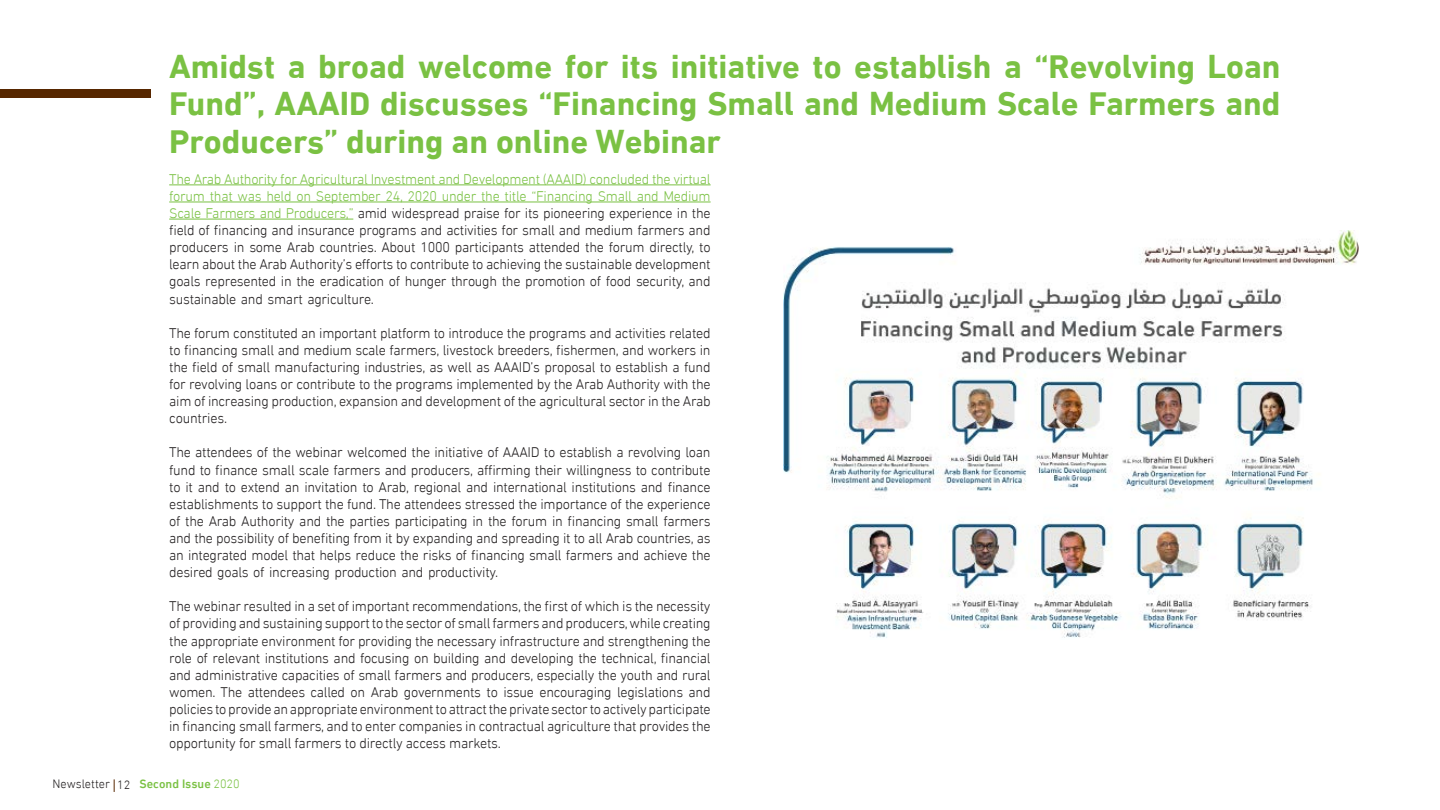
<style>
.page{position:relative;width:1440px;height:810px;background:#fff}
.page>*{position:absolute;margin:0;border:0;box-sizing:border-box;transform-origin:0 0}
.t1{font:700 33.75px/37.5px "DIN Next LTW23";color:#7ac143;text-align:justify}
.t2{font:300 14.25px/17.1px "DIN Next LTW23";letter-spacing:-.02em;color:#221f20;text-align:justify}
.t3{font:300 12.38px "DIN Next LTW23";color:#221f20}
.s1{color:#7ac143}
.s2{font-weight:500;color:#7ac143}
</style>
<div class="page">
<svg style="left:114px;top:779px;width:1px;height:13px"></svg>
<div style="left:0;top:89px;width:151px;height:9px;background:#572700"></div>
<hr style="left:169px;top:185px;width:542px;height:1px;background:#7ac143">
<hr style="left:169px;top:202px;width:542px;height:1px;background:#7ac143">
<hr style="left:169px;top:219px;width:184px;height:1px;background:#7ac143">
<img style="left:783px;top:230px;width:576px;height:408px">
<h1 class="t1" style="left:169px;top:47px;width:1113px">Amidst a broad welcome for its initiative to establish a “Revolving Loan Fund”, AAAID discusses “Financing Small and Medium Scale Farmers and Producers” during an online Webinar</h1>
<p class="t2" style="left:169px;top:170px;width:543px"><span class="s1">The Arab Authority for Agricultural Investment and Development (AAAID) concluded the virtual forum that was held on September 24, 2020 under the title “Financing Small and Medium Scale Farmers and Producers,”</span> amid widespread praise for its pioneering experience in the field of financing and insurance programs and activities for small and medium farmers and producers in some Arab countries. About 1000 participants attended the forum directly, to learn about the Arab Authority’s efforts to contribute to achieving the sustainable development goals represented in the eradication of hunger through the promotion of food security, and sustainable and smart agriculture.</p>
<p class="t2" style="left:169px;top:324px;width:543px">The forum constituted an important platform to introduce the programs and activities related to financing small and medium scale farmers, livestock breeders, fishermen, and workers in the field of small manufacturing industries, as well as AAAID’s proposal to establish a fund for revolving loans or contribute to the programs implemented by the Arab Authority with the aim of increasing production, expansion and development of the agricultural sector in the Arab countries.</p>
<p class="t2" style="left:169px;top:444px;width:543px">The attendees of the webinar welcomed the initiative of AAAID to establish a revolving loan fund to finance small scale farmers and producers, affirming their willingness to contribute to it and to extend an invitation to Arab, regional and international institutions and finance establishments to support the fund. The attendees stressed the importance of the experience of the Arab Authority and the parties participating in the forum in financing small farmers and the possibility of benefiting from it by expanding and spreading it to all Arab countries, as an integrated model that helps reduce the risks of financing small farmers and achieve the desired goals of increasing production and productivity.</p>
<p class="t2" style="left:169px;top:598px;width:543px">The webinar resulted in a set of important recommendations, the first of which is the necessity of providing and sustaining support to the sector of small farmers and producers, while creating the appropriate environment for providing the necessary infrastructure and strengthening the role of relevant institutions and focusing on building and developing the technical, financial and administrative capacities of small farmers and producers, especially the youth and rural women. The attendees called on Arab governments to issue encouraging legislations and policies to provide an appropriate environment to attract the private sector to actively participate in financing small farmers, and to enter companies in contractual agriculture that provides the opportunity for small farmers to directly access markets.</p>
<p class="t3" style="left:53px;top:776px;width:189px">Newsletter 12 <span class="s2">Second Issue</span> <span class="s1">2020</span></p>
</div>
